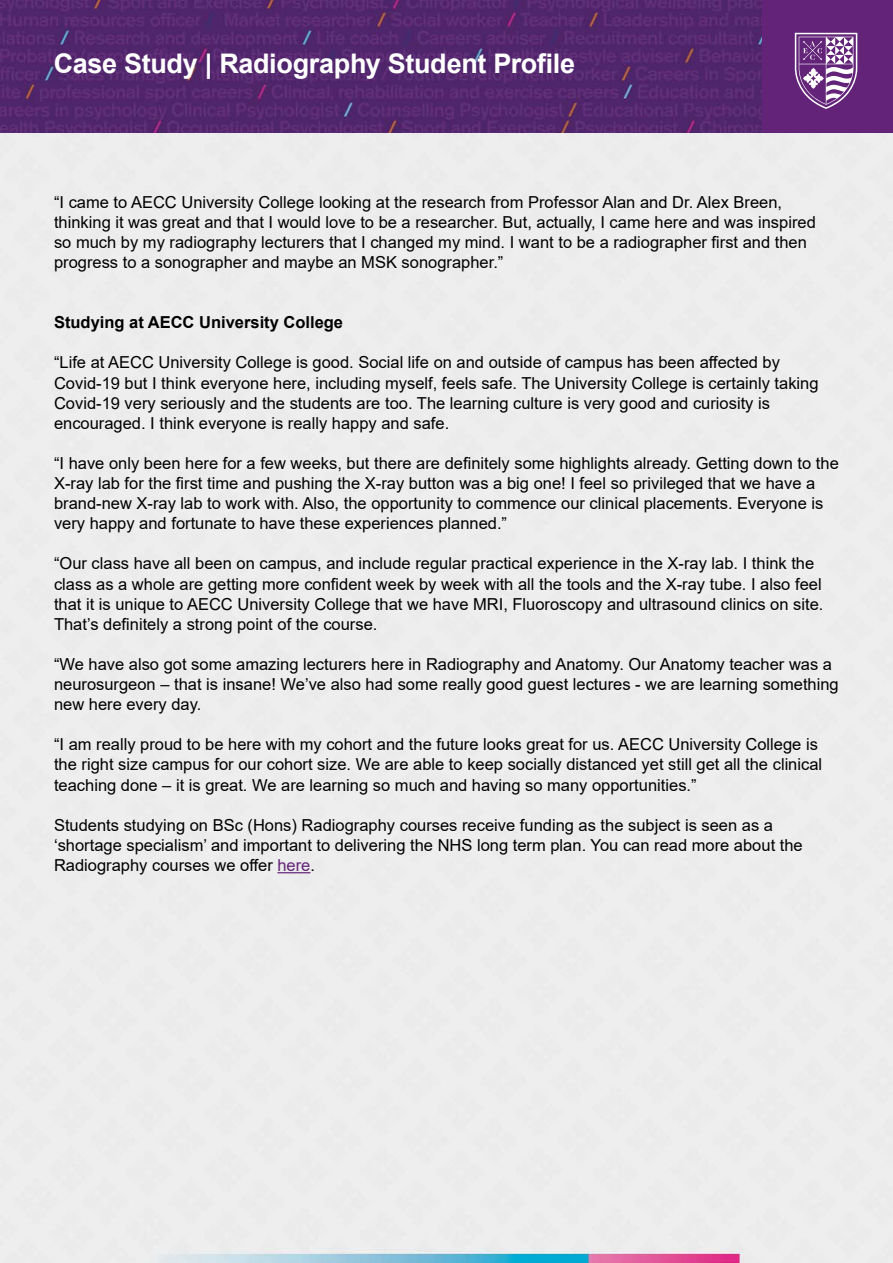
<style>
.page{position:relative;width:893px;height:1263px;background:#fff}
.page>*{position:absolute;margin:0;border:0;box-sizing:border-box;transform-origin:0 0}
.t1{font:700 27px "Arial";letter-spacing:-.01em;color:#fff}
.t2{font:16.5px/20.1px "Arial";color:#000}
.t3{font:700 16.5px "Arial";color:#000}
.s1{color:#632379}
</style>
<div class="page">
<div style="left:0;top:133px;width:893px;height:1129px;background:#ededed"></div>
<hr style="left:277px;top:872px;width:33px;height:1px;background:#632379">
<img style="left:0;top:0;width:762px;height:133px">
<div style="left:762px;top:0;width:131px;height:133px;background:#632379"></div>
<svg style="left:794px;top:33px;width:63px;height:76px"></svg>
<h1 class="t1" style="left:54px;top:44px;width:523px">Case Study | Radiography Student Profile</h1>
<p class="t2" style="left:54px;top:192px;width:763px">“I came to AECC University College looking at the research from Professor Alan and Dr. Alex Breen, thinking it was great and that I would love to be a researcher. But, actually, I came here and was inspired so much by my radiography lecturers that I changed my mind. I want to be a radiographer first and then progress to a sonographer and maybe an MSK sonographer.”</p>
<p class="t3" style="left:54px;top:311px;width:291px">Studying at AECC University College</p>
<p class="t2" style="left:54px;top:352px;width:766px">“Life at AECC University College is good. Social life on and outside of campus has been affected by Covid-19 but I think everyone here, including myself, feels safe. The University College is certainly taking Covid-19 very seriously and the students are too. The learning culture is very good and curiosity is encouraged. I think everyone is really happy and safe.</p>
<p class="t2" style="left:54px;top:453px;width:786px">“I have only been here for a few weeks, but there are definitely some highlights already. Getting down to the X-ray lab for the first time and pushing the X-ray button was a big one! I feel so privileged that we have a brand-new X-ray lab to work with. Also, the opportunity to commence our clinical placements. Everyone is very happy and fortunate to have these experiences planned.”</p>
<p class="t2" style="left:54px;top:553px;width:771px">“Our class have all been on campus, and include regular practical experience in the X-ray lab. I think the class as a whole are getting more confident week by week with all the tools and the X-ray tube. I also feel that it is unique to AECC University College that we have MRI, Fluoroscopy and ultrasound clinics on site.<br>That’s definitely a strong point of the course.</p>
<p class="t2" style="left:54px;top:654px;width:786px">“We have also got some amazing lecturers here in Radiography and Anatomy. Our Anatomy teacher was a neurosurgeon – that is insane! We’ve also had some really good guest lectures - we are learning something new here every day.</p>
<p class="t2" style="left:54px;top:734px;width:770px">“I am really proud to be here with my cohort and the future looks great for us. AECC University College is the right size campus for our cohort size. We are able to keep socially distanced yet still get all the clinical teaching done – it is great. We are learning so much and having so many opportunities.”</p>
<p class="t2" style="left:54px;top:815px;width:750px">Students studying on BSc (Hons) Radiography courses receive funding as the subject is seen as a ‘shortage specialism’ and important to delivering the NHS long term plan. You can read more about the<br>Radiography courses we offer <span class="s1">here</span>.</p>
</div>
